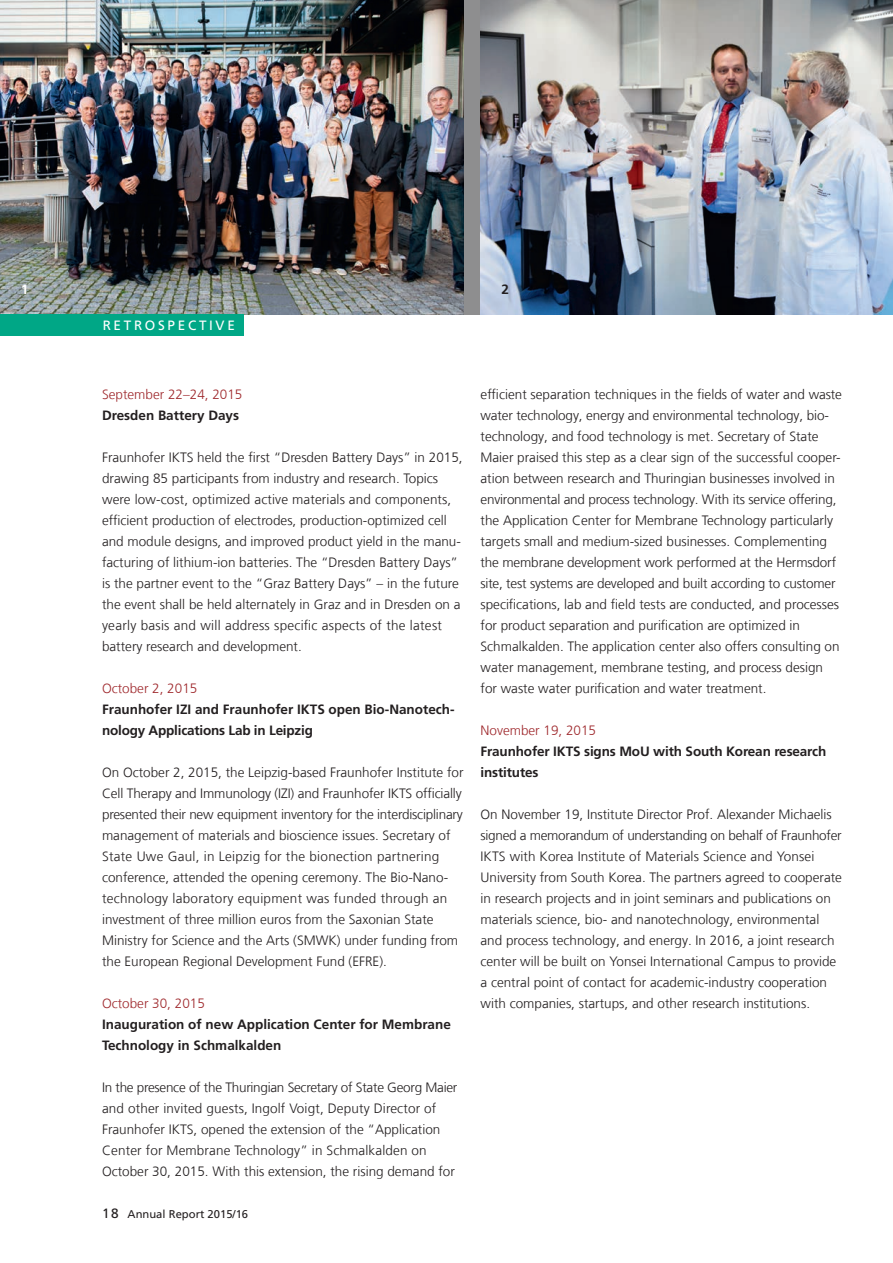
<style>
.page{position:relative;width:893px;height:1263px;background:#fff}
.page>*{position:absolute;margin:0;border:0;box-sizing:border-box;transform-origin:0 0}
.t1{font:300 13.5px/21px "Frutiger LT Com";color:#231f20}
.t2{font:700 13.5px/21px "Frutiger LT Com";color:#231f20}
.t3{font:300 13.5px "Frutiger LT Com";color:#9f292d}
.t4{font:13.5px "Frutiger LT Com";letter-spacing:.2em;color:#fff}
.t5{font:700 13.5px "Frutiger LT Com";color:#fff}
.t6{font:11.25px "Frutiger LT Com";color:#231f20}
.s1{font-size:13.5px}
</style>
<div class="page">
<div style="left:0;top:0;width:893px;height:315px;background:#8e8e8f"></div>
<img style="left:481px;top:0;width:412px;height:315px">
<img style="left:0;top:0;width:463px;height:315px">
<div style="left:0;top:315px;width:243px;height:21px;background:#00a786"></div>
<p class="t5" style="left:21px;top:281px;width:9px">1</p>
<p class="t4" style="left:103px;top:318px;width:134px">RETROSPECTIVE</p>
<p class="t2" style="left:502px;top:279px;width:9px">2</p>
<p class="t3" style="left:102px;top:386px;width:142px">September 22–24, 2015</p>
<p class="t2" style="left:102px;top:405px;width:139px">Dresden Battery Days</p>
<p class="t1" style="left:102px;top:447px;width:362px">Fraunhofer IKTS held the first “Dresden Battery Days” in 2015, drawing 85 participants from industry and research. Topics were low-cost, optimized active materials and components, efficient production of electrodes, production-optimized cell and module designs, and improved product yield in the manu&shy;facturing of lithium-ion batteries. The “Dresden Battery Days” is the partner event to the “Graz Battery Days” – in the future the event shall be held alternately in Graz and in Dresden on a yearly basis and will address specific aspects of the latest battery research and development.</p>
<p class="t3" style="left:102px;top:681px;width:97px">October 2, 2015</p>
<p class="t2" style="left:102px;top:699px;width:354px">Fraunhofer IZI and Fraunhofer IKTS open Bio-Nanotech&shy;nology Applications Lab in Leipzig</p>
<p class="t1" style="left:102px;top:762px;width:363px">On October 2, 2015, the Leipzig-based Fraunhofer Institute for Cell Therapy and Immunology (IZI) and Fraunhofer IKTS officially presented their new equipment inventory for the interdisciplinary management of materials and bioscience issues. Secretary of State Uwe Gaul, in Leipzig for the bionection partnering conference, attended the opening ceremony. The Bio-Nano&shy;technology laboratory equipment was funded through an investment of three million euros from the Saxonian State Ministry for Science and the Arts (SMWK) under funding from the European Regional Development Fund (EFRE).</p>
<p class="t3" style="left:102px;top:996px;width:104px">October 30, 2015</p>
<p class="t2" style="left:102px;top:1014px;width:350px">Inauguration of new Application Center for Membrane<br>Technology in Schmalkalden</p>
<p class="t1" style="left:102px;top:1077px;width:357px">In the presence of the Thuringian Secretary of State Georg Maier and other invited guests, Ingolf Voigt, Deputy Director of Fraunhofer IKTS, opened the extension of the “Application Center for Membrane Technology” in Schmalkalden on October 30, 2015. With this extension, the rising demand for</p>
<p class="t6" style="left:102px;top:1207px;width:148px"><span class="s1">18</span> Annual Report 2015/16</p>
<p class="t1" style="left:480px;top:384px;width:363px">efficient separation techniques in the fields of water and waste water technology, energy and environmental technology, bio&shy;technology, and food technology is met. Secretary of State Maier praised this step as a clear sign of the successful cooper&shy;ation between research and Thuringian businesses involved in environmental and process technology. With its service offering, the Application Center for Membrane Technology particularly targets small and medium-sized businesses. Complementing the membrane development work performed at the Hermsdorf site, test systems are developed and built according to customer specifications, lab and field tests are conducted, and processes for product separation and purification are optimized in Schmalkalden. The application center also offers consulting on water management, membrane testing, and process design for waste water purification and water treatment.</p>
<p class="t3" style="left:480px;top:723px;width:117px">November 19, 2015</p>
<p class="t2" style="left:480px;top:741px;width:347px">Fraunhofer IKTS signs MoU with South Korean research institutes</p>
<p class="t1" style="left:480px;top:804px;width:363px">On November 19, Institute Director Prof. Alexander Michaelis signed a memorandum of understanding on behalf of Fraunhofer IKTS with Korea Institute of Materials Science and Yonsei University from South Korea. The partners agreed to cooperate in research projects and in joint seminars and publications on materials science, bio- and nanotechnology, environmental and process technology, and energy. In 2016, a joint research center will be built on Yonsei International Campus to provide a central point of contact for academic-industry cooperation with companies, startups, and other research institutions.</p>
</div>
